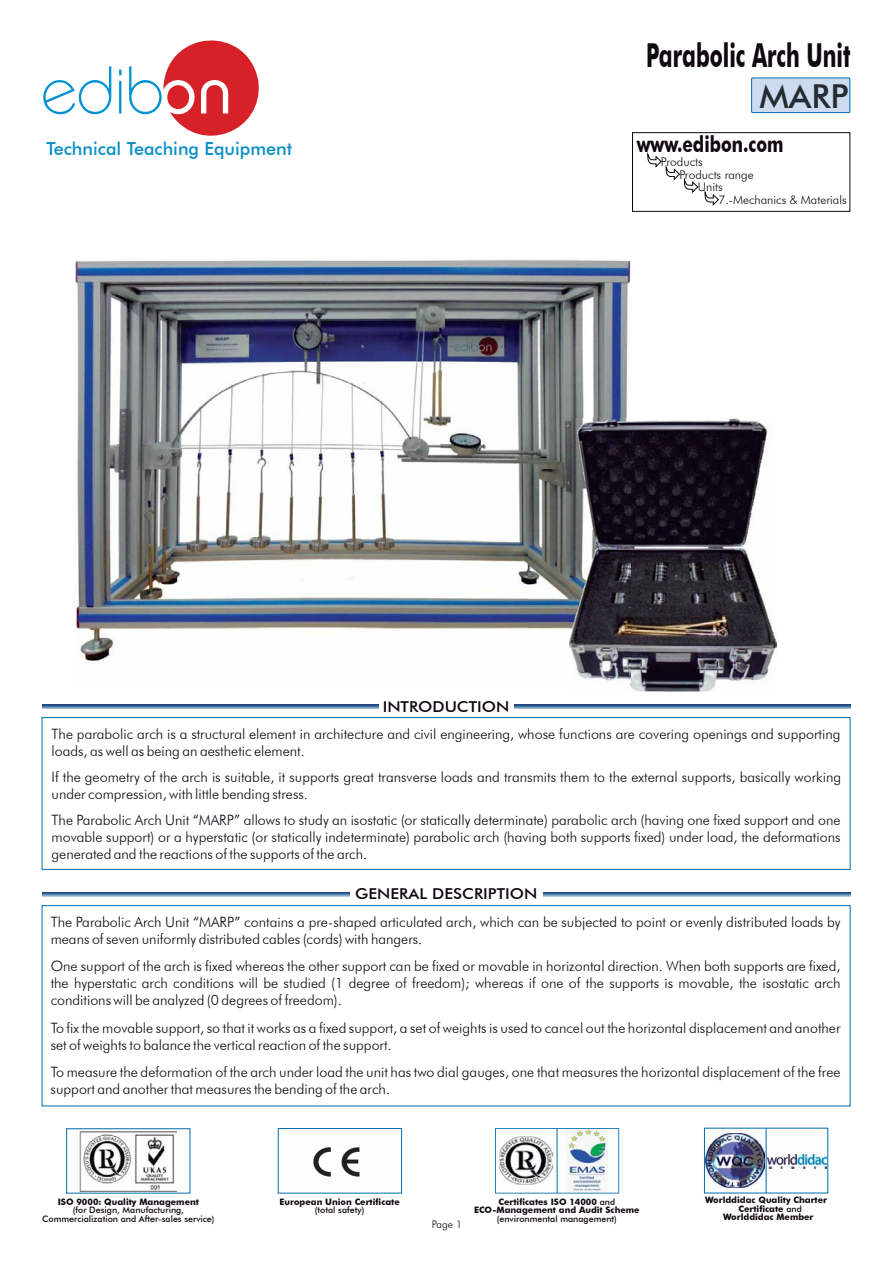
<style>
.page{position:relative;width:893px;height:1263px;background:#fff}
.page>*{position:absolute;margin:0;border:0;box-sizing:border-box;transform-origin:0 0}
.t1{font:700 33px "Futura BT";color:#0f080f;scale:.63 1}
.t2{font:500 33px "Futura BT";color:#262b32}
.t3{font:700 22.5px "Futura BT";color:#0f080f;scale:.77 1}
.t4{font:500 18px "Futura BT";color:#088fc7}
.t5{font:500 15px "Futura BT";color:#0f080f;scale:1.1 1}
.t6{font:300 14.25px/17.1px "Futura BT";color:#0d080f}
.t7{font:300 12px "Futura BT";color:#0f080f}
.t8{font:300 10.5px "Futura BT";color:#0f080f}
.t9{font:700 8.85px/8.6px "Futura BT";color:#0f080f}
.t10{font:500 8.85px/8.6px "Futura BT";color:#0f080f;text-align:center}
.s1{font-weight:500}
</style>
<div class="page">
<div style="left:42px;top:905px;width:808px;height:201px;border:1px solid #006db0"></div>
<div style="left:751px;top:78px;width:99px;height:35px;background:#ccdbef"></div>
<div style="left:751px;top:78px;width:99px;height:35px;border:1px solid #006db0"></div>
<svg style="left:43px;top:66px;width:68px;height:49px"></svg>
<svg style="left:119px;top:70px;width:2px;height:43px"></svg>
<svg style="left:129px;top:40px;width:130px;height:96px"></svg>
<div style="left:632px;top:132px;width:218px;height:80px;border:1px solid #0f080f"></div>
<svg style="left:647px;top:151px;width:72px;height:55px"></svg>
<svg style="left:42px;top:892px;width:307px;height:4px"></svg>
<svg style="left:543px;top:892px;width:307px;height:4px"></svg>
<svg style="left:42px;top:705px;width:337px;height:4px"></svg>
<svg style="left:514px;top:705px;width:336px;height:4px"></svg>
<div style="left:42px;top:717px;width:808px;height:153px;border:1px solid #006db0"></div>
<img style="left:80px;top:1131px;width:97px;height:61px">
<img style="left:706px;top:1133px;width:59px;height:55px">
<div style="left:278px;top:1128px;width:124px;height:66px;border:1px solid #006db0"></div>
<img style="left:313px;top:1147px;width:46px;height:30px">
<hr style="left:766px;top:1128px;width:1px;height:65px;background:#006db0">
<svg style="left:495px;top:1128px;width:124px;height:66px"></svg>
<img style="left:499px;top:1136px;width:54px;height:49px">
<hr style="left:557px;top:1129px;width:1px;height:64px;background:#006db0">
<img style="left:567px;top:1130px;width:40px;height:62px">
<img style="left:767px;top:1154px;width:59px;height:15px">
<img style="left:75px;top:259px;width:454px;height:402px">
<img style="left:529px;top:259px;width:101px;height:211px">
<img style="left:529px;top:470px;width:41px;height:178px">
<img style="left:629px;top:419px;width:148px;height:273px">
<img style="left:570px;top:419px;width:60px;height:264px">
<h1 class="t1" style="left:646px;top:36px;width:326px">Parabolic Arch Unit</h1>
<p class="t4" style="left:46px;top:137px;width:247px">Technical Teaching Equipment</p>
<h1 class="t2" style="left:759px;top:76px;width:91px">MARP</h1>
<h2 class="t3" style="left:637px;top:131px;width:192px">www.edibon.com</h2>
<p class="t7" style="left:661px;top:155px;width:43px">Products</p>
<p class="t7" style="left:679px;top:167px;width:76px">Products range</p>
<p class="t7" style="left:698px;top:180px;width:26px">Units</p>
<p class="t7" style="left:718px;top:193px;width:130px">7.-Mechanics &amp; Materials</p>
<p class="t5" style="left:383px;top:697px;width:117px">INTRODUCTION</p>
<p class="t6" style="left:52px;top:725px;width:790px">The parabolic arch is a structural element in architecture and civil engineering, whose functions are covering openings and supporting loads, as well as being an aesthetic element.</p>
<p class="t6" style="left:52px;top:768px;width:791px">If the geometry of the arch is suitable, it supports great transverse loads and transmits them to the external supports, basically working under compression, with little bending stress.</p>
<p class="t6" style="left:52px;top:811px;width:790px;text-align:justify">The Parabolic Arch Unit “MARP” allows to study an isostatic (or statically determinate) parabolic arch (having one fixed support and one movable support) or a hyperstatic (or statically indeterminate) parabolic arch (having both supports fixed) under load, the deformations generated and the reactions of the supports of the arch.</p>
<p class="t5" style="left:355px;top:885px;width:167px">GENERAL DESCRIPTION</p>
<p class="t6" style="left:51px;top:913px;width:791px">The Parabolic Arch Unit “MARP” contains a pre-shaped articulated arch, which can be subjected to point or evenly distributed loads by means of seven uniformly distributed cables (cords) with hangers.</p>
<p class="t6" style="left:51px;top:957px;width:791px;text-align:justify">One support of the arch is fixed whereas the other support can be fixed or movable in horizontal direction. When both supports are fixed, the hyperstatic arch conditions will be studied (1 degree of freedom); whereas if one of the supports is movable, the isostatic arch conditions will be analyzed (0 degrees of freedom).</p>
<p class="t6" style="left:51px;top:1019px;width:791px">To fix the movable support, so that it works as a fixed support, a set of weights is used to cancel out the horizontal displacement and another set of weights to balance the vertical reaction of the support.</p>
<p class="t6" style="left:51px;top:1063px;width:791px">To measure the deformation of the arch under load the unit has two dial gauges, one that measures the horizontal displacement of the free support and another that measures the bending of the arch.</p>
<p class="t9" style="left:279px;top:1197px;width:122px">European Union Certificate</p>
<p class="t10" style="left:315px;top:1206px;width:51px">(total safety)</p>
<p class="t9" style="left:58px;top:1197px;width:143px">ISO 9000: Quality Management</p>
<p class="t10" style="left:42px;top:1206px;width:174px">(for Design, Manufacturing,<br>Commercialization and After-sales service)</p>
<p class="t9" style="left:474px;top:1197px;width:167px;text-align:center">Certificates ISO 14000 <span class="s1">and<br></span>ECO-Management and Audit Scheme</p>
<p class="t10" style="left:497px;top:1214px;width:122px">(environmental management)</p>
<p class="t8" style="left:432px;top:1218px;width:32px">Page 1</p>
<p class="t9" style="left:738px;top:1196px;width:90px;text-indent:-34px">Worlddidac Quality Charter<br>Certificate <span class="s1">and</span></p>
<p class="t9" style="left:723px;top:1212px;width:92px">Worlddidac Member</p>
</div>
